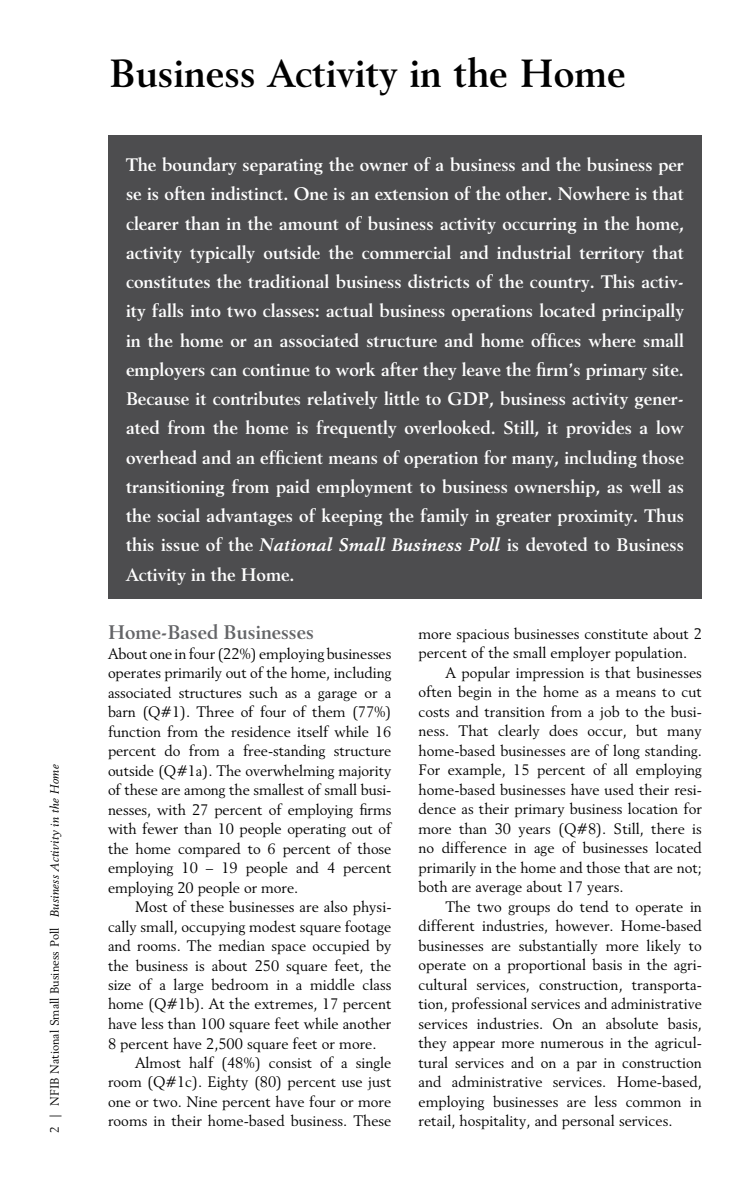
<style>
.page{position:relative;width:756px;height:1188px;background:#fff}
.page>*{position:absolute;margin:0;border:0;box-sizing:border-box;transform-origin:0 0}
.t1{font:700 39px "Revival 565 BT";color:#000}
.t2{font:700 19.5px "Revival 565 BT";color:#636467}
.t3{font:700 18px/29.2px "Revival 565 BT";color:#fff}
.t4{font:15px/19.5px "Revival 565 BT";color:#000;text-align:justify}
.t5{font:12px "Revival 565 BT";color:#000}
.s1{font-style:italic}
</style>
<div class="page">
<div style="left:108px;top:135px;width:594px;height:464px;background:#4d4d4f"></div>
<p class="t5" style="left:47px;top:1132px;width:370px;rotate:-90deg">2 | NFIB National Small Business Poll <span class="s1">Business Activity in the Home</span></p>
<h1 class="t1" style="left:110px;top:49px;width:518px">Business Activity in the Home</h1>
<p class="t3" style="left:126px;top:150px;width:560px">The boundary separating the owner of a business and the business per se is often indistinct. One is an extension of the other. Nowhere is that clearer than in the amount of business activity occurring in the home, activity typically outside the commercial and industrial territory that constitutes the traditional business districts of the country. This activ&shy;ity falls into two classes: actual business operations located principally in the home or an associated structure and home offices where small employers can continue to work after they leave the firm’s primary site.<br>Because it contributes relatively little to GDP, business activity gener&shy;ated from the home is frequently overlooked. Still, it provides a low overhead and an efficient means of operation for many, including those transitioning from paid employment to business ownership, as well as the social advantages of keeping the family in greater proximity. Thus this issue of the <span class="s1">National Small Business Poll</span> is devoted to Business Activity in the Home.</p>
<h2 class="t2" style="left:108px;top:620px;width:207px">Home-Based Businesses</h2>
<p class="t4" style="left:108px;top:643px;width:285px">About one in four (22%) employing businesses operates primarily out of the home, including associated structures such as a garage or a barn (Q#1). Three of four of them (77%) function from the residence itself while 16 percent do from a free-standing structure outside (Q#1a). The overwhelming majority of these are among the smallest of small busi&shy;nesses, with 27 percent of employing firms with fewer than 10 people operating out of the home compared to 6 percent of those employing 10 – 19 people and 4 percent employing 20 people or more.</p>
<p class="t4" style="left:135px;top:897px;width:258px">Most of these businesses are also physi-</p>
<p class="t4" style="left:108px;top:916px;width:285px">cally small, occupying modest square footage</p>
<p class="t4" style="left:108px;top:936px;width:285px">and rooms. The median space occupied by</p>
<p class="t4" style="left:108px;top:955px;width:285px">the business is about 250 square feet, the</p>
<p class="t4" style="left:108px;top:975px;width:285px">size of a large bedroom in a middle class</p>
<p class="t4" style="left:108px;top:994px;width:285px">home (Q#1b). At the extremes, 17 percent</p>
<p class="t4" style="left:108px;top:1014px;width:285px">have less than 100 square feet while another</p>
<p class="t4" style="left:108px;top:1033px;width:270px">8 percent have 2,500 square feet or more.</p>
<p class="t4" style="left:135px;top:1053px;width:258px">Almost half (48%) consist of a single</p>
<p class="t4" style="left:108px;top:1072px;width:285px">room (Q#1c). Eighty (80) percent use just</p>
<p class="t4" style="left:108px;top:1092px;width:285px">one or two. Nine percent have four or more</p>
<p class="t4" style="left:108px;top:1111px;width:285px">rooms in their home-based business. These</p>
<p class="t4" style="left:418px;top:624px;width:285px">more spacious businesses constitute about 2</p>
<p class="t4" style="left:418px;top:643px;width:270px">percent of the small employer population.</p>
<p class="t4" style="left:446px;top:663px;width:258px">A popular impression is that businesses</p>
<p class="t4" style="left:418px;top:682px;width:285px">often begin in the home as a means to cut</p>
<p class="t4" style="left:418px;top:702px;width:285px">costs and transition from a job to the busi-</p>
<p class="t4" style="left:418px;top:721px;width:285px">ness. That clearly does occur, but many</p>
<p class="t4" style="left:418px;top:741px;width:285px">home-based businesses are of long standing.</p>
<p class="t4" style="left:418px;top:760px;width:285px">For example, 15 percent of all employing</p>
<p class="t4" style="left:418px;top:780px;width:285px">home-based businesses have used their resi-</p>
<p class="t4" style="left:418px;top:799px;width:285px">dence as their primary business location for</p>
<p class="t4" style="left:418px;top:819px;width:285px">more than 30 years (Q#8). Still, there is</p>
<p class="t4" style="left:418px;top:838px;width:285px">no difference in age of businesses located</p>
<p class="t4" style="left:418px;top:858px;width:285px">primarily in the home and those that are not;</p>
<p class="t4" style="left:418px;top:877px;width:207px">both are average about 17 years.</p>
<p class="t4" style="left:446px;top:897px;width:258px">The two groups do tend to operate in</p>
<p class="t4" style="left:418px;top:916px;width:285px">different industries, however. Home-based</p>
<p class="t4" style="left:418px;top:936px;width:285px">businesses are substantially more likely to</p>
<p class="t4" style="left:418px;top:955px;width:285px">operate on a proportional basis in the agri-</p>
<p class="t4" style="left:418px;top:975px;width:285px">cultural services, construction, transporta-</p>
<p class="t4" style="left:418px;top:994px;width:285px">tion, professional services and administrative</p>
<p class="t4" style="left:418px;top:1014px;width:285px">services industries. On an absolute basis,</p>
<p class="t4" style="left:418px;top:1033px;width:285px">they appear more numerous in the agricul-</p>
<p class="t4" style="left:418px;top:1053px;width:285px">tural services and on a par in construction</p>
<p class="t4" style="left:418px;top:1072px;width:285px">and administrative services. Home-based,</p>
<p class="t4" style="left:418px;top:1092px;width:285px">employing businesses are less common in</p>
<p class="t4" style="left:418px;top:1111px;width:256px">retail, hospitality, and personal services.</p>
</div>
